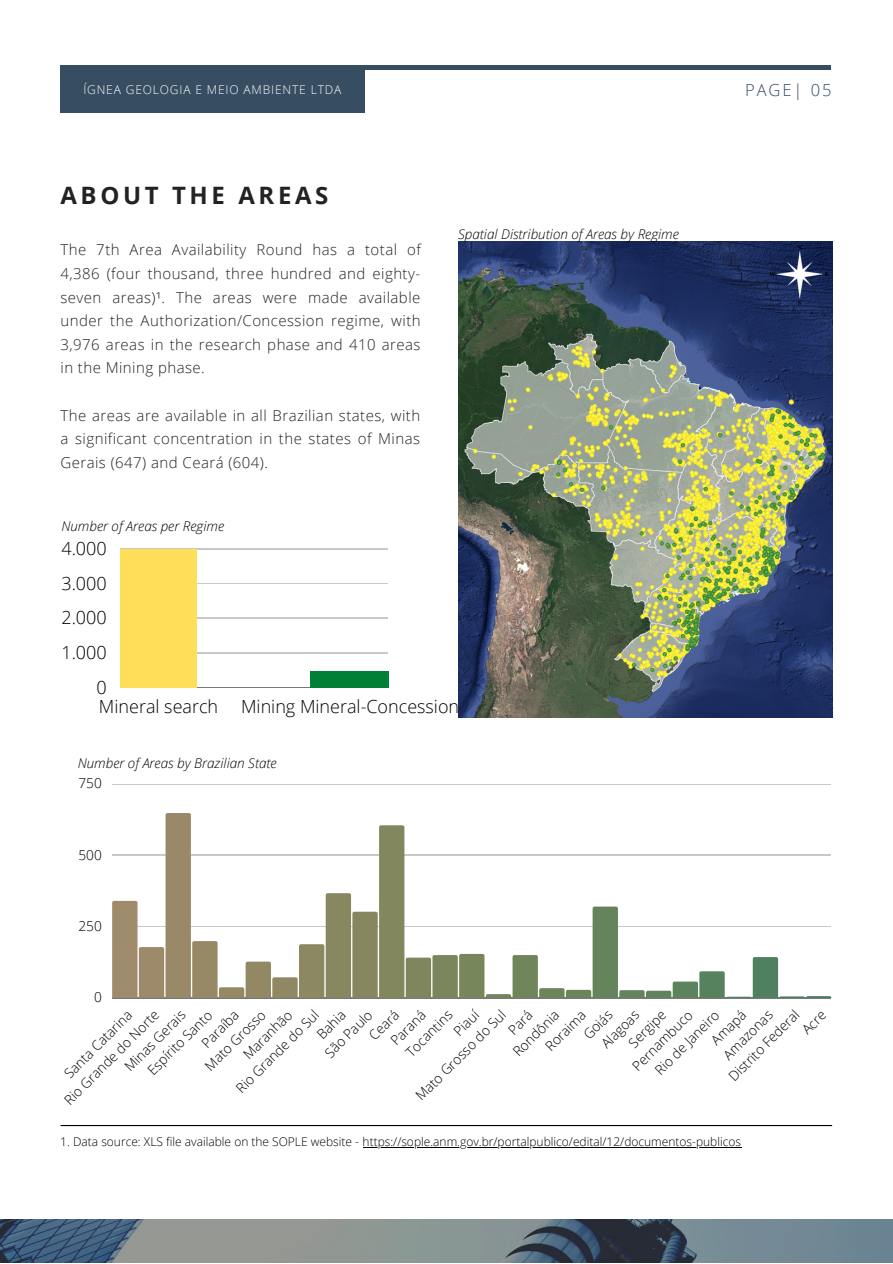
<style>
.page{position:relative;width:893px;height:1264px;background:#fff}
.page>*{position:absolute;margin:0;border:0;box-sizing:border-box;transform-origin:0 0}
.t1{font:700 24px "Open Sans";letter-spacing:.15em;color:#222}
.t2{font:300 18px/34.7px "Open Sans";color:#000;text-align:right}
.t3{font:300 16.5px "Open Sans";letter-spacing:.12em;color:#364d62}
.t4{font:300 15px/23.5px "Open Sans";letter-spacing:.03em;color:#222;text-align:justify}
.t5{font:300 13.65px "Open Sans";color:#000}
.t6{font:italic 300 13.5px "Open Sans";color:#000}
.t7{font:300 12px "Open Sans";color:#000}
.t8{font:300 12px "Open Sans";letter-spacing:.07em;color:#fff}
</style>
<div class="page">
<hr style="left:60px;top:66px;width:770px;height:3px;background:#364d62">
<div style="left:60px;top:66px;width:305px;height:47px;background:#364d62"></div>
<img style="left:0;top:1219px;width:892px;height:43px">
<hr style="left:120px;top:548px;width:268px;height:1px;background:#222">
<hr style="left:120px;top:583px;width:268px;height:1px;background:#222">
<hr style="left:120px;top:618px;width:268px;height:1px;background:#222">
<hr style="left:120px;top:652px;width:268px;height:1px;background:#222">
<hr style="left:120px;top:687px;width:268px;height:1px;background:#222">
<div style="left:120px;top:549px;width:77px;height:138px;background:#ffde59"></div>
<hr style="left:112px;top:783px;width:718px;height:1px;background:#222">
<hr style="left:112px;top:997px;width:718px;height:1px;background:#222">
<svg style="left:112px;top:813px;width:719px;height:184px"></svg>
<hr style="left:61px;top:1124px;width:771px;height:2px;background:#000">
<img style="left:458px;top:242px;width:374px;height:475px">
<div style="left:310px;top:671px;width:78px;height:16px;background:#008037"></div>
<hr style="left:362px;top:1147px;width:379px;height:1px;background:#000">
<p class="t8" style="left:83px;top:81px;width:259px">ÍGNEA GEOLOGIA E MEIO AMBIENTE LTDA</p>
<p class="t3" style="left:745px;top:78px;width:88px">PAGE| 05</p>
<h1 class="t1" style="left:60px;top:178px;width:269px">ABOUT THE AREAS</h1>
<p class="t4" style="left:60px;top:238px;width:362px">The 7th Area Availability Round has a total of 4,386 (four thousand, three hundred and eighty&shy;seven areas)¹. The areas were made available under the Authorization/Concession regime, with 3,976 areas in the research phase and 410 areas in the Mining phase.</p>
<p class="t4" style="left:60px;top:403px;width:361px">The areas are available in all Brazilian states, with a significant concentration in the states of Minas Gerais (647) and Ceará (604).</p>
<p class="t6" style="left:61px;top:516px;width:164px">Number of Areas per Regime</p>
<p class="t2" style="left:61px;top:530px;width:47px">4.000<br>3.000<br>2.000<br>1.000<br>0</p>
<p class="t6" style="left:458px;top:224px;width:222px">Spatial Distribution of Areas by Regime</p>
<p class="t2" style="left:99px;top:688px;width:121px">Mineral search</p>
<p class="t2" style="left:241px;top:688px;width:219px">Mining Mineral-Concession</p>
<p class="t6" style="left:78px;top:754px;width:200px">Number of Areas by Brazilian State</p>
<p class="t5" style="left:78px;top:773px;width:25px">750</p>
<p class="t5" style="left:78px;top:845px;width:25px">500</p>
<p class="t5" style="left:78px;top:916px;width:25px">250</p>
<p class="t5" style="left:94px;top:987px;width:9px">0</p>
<p class="t5" style="left:401px;top:1047px;width:60px;rotate:-45deg">Tocantins</p>
<p class="t5" style="left:449px;top:1026px;width:31px;rotate:-45deg">Piauí</p>
<p class="t5" style="left:706px;top:1035px;width:44px;rotate:-45deg">Amapá</p>
<p class="t5" style="left:386px;top:1036px;width:44px;rotate:-45deg">Paraná</p>
<p class="t5" style="left:411px;top:1090px;width:122px;rotate:-45deg">Mato Grosso do Sul</p>
<p class="t5" style="left:503px;top:1025px;width:29px;rotate:-45deg">Pará</p>
<p class="t5" style="left:364px;top:1030px;width:37px;rotate:-45deg">Ceará</p>
<p class="t5" style="left:724px;top:1071px;width:95px;rotate:-45deg">Distrito Federal</p>
<p class="t5" style="left:797px;top:1025px;width:29px;rotate:-45deg">Acre</p>
<p class="t5" style="left:232px;top:1083px;width:112px;rotate:-45deg">Rio Grande do Sul</p>
<p class="t5" style="left:579px;top:1030px;width:36px;rotate:-45deg">Goiás</p>
<p class="t5" style="left:718px;top:1050px;width:65px;rotate:-45deg">Amazonas</p>
<p class="t5" style="left:120px;top:1061px;width:81px;rotate:-45deg">Minas Gerais</p>
<p class="t5" style="left:596px;top:1038px;width:49px;rotate:-45deg">Alagoas</p>
<p class="t5" style="left:143px;top:1065px;width:86px;rotate:-45deg">Espírito Santo</p>
<p class="t5" style="left:60px;top:1095px;width:129px;rotate:-45deg">Rio Grande do Norte</p>
<p class="t5" style="left:624px;top:1038px;width:48px;rotate:-45deg">Sergipe</p>
<p class="t5" style="left:320px;top:1048px;width:62px;rotate:-45deg">São Paulo</p>
<p class="t5" style="left:650px;top:1065px;width:86px;rotate:-45deg">Rio de Janeiro</p>
<p class="t5" style="left:200px;top:1061px;width:80px;rotate:-45deg">Mato Grosso</p>
<p class="t5" style="left:627px;top:1061px;width:80px;rotate:-45deg">Pernambuco</p>
<p class="t5" style="left:239px;top:1050px;width:64px;rotate:-45deg">Maranhão</p>
<p class="t5" style="left:197px;top:1038px;width:48px;rotate:-45deg">Paraíba</p>
<p class="t5" style="left:312px;top:1029px;width:36px;rotate:-45deg">Bahia</p>
<p class="t5" style="left:540px;top:1041px;width:52px;rotate:-45deg">Roraima</p>
<p class="t5" style="left:508px;top:1047px;width:60px;rotate:-45deg">Rondônia</p>
<p class="t5" style="left:60px;top:1068px;width:91px;rotate:-45deg">Santa Catarina</p>
<p class="t7" style="left:60px;top:1133px;width:682px">1. Data source: XLS file available on the SOPLE website - https://sople.anm.gov.br/portalpublico/edital/12/documentos-publicos</p>
</div>
